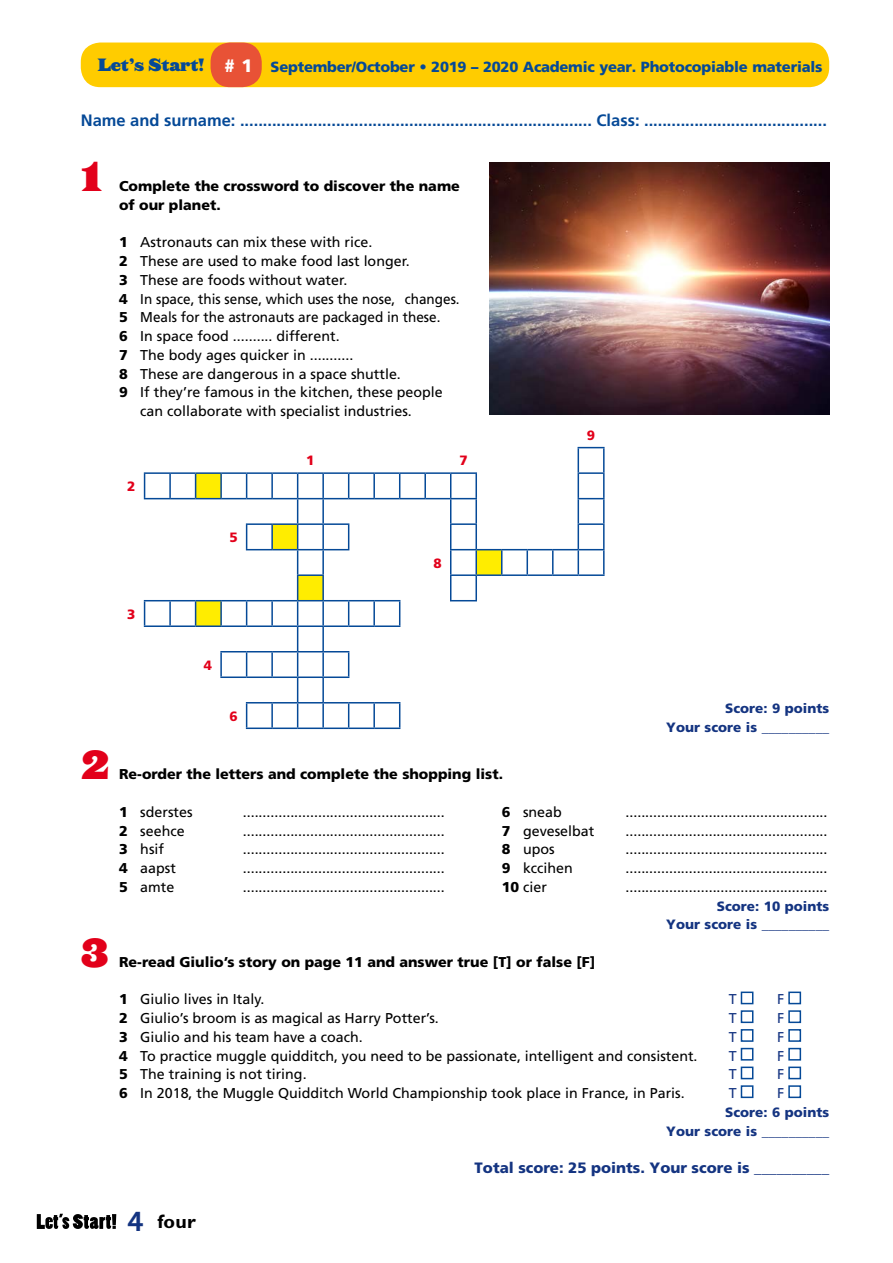
<style>
.page{position:relative;width:893px;height:1263px;background:#fff}
.page>*{position:absolute;margin:0;border:0;box-sizing:border-box;transform-origin:0 0}
.t1{font:37.5px "Saracen HTF Black";color:#e2001a}
.t2{font:27px "Museo 700";color:#143481}
.t3{font:700 19.5px "Gill Sans";color:#000}
.t4{font:700 16.5px "Frutiger";color:#054997}
.t5{font:16.5px "Saracen HTF Black";letter-spacing:-.005em;color:#054997}
.t6{font:900 15px "Frutiger";color:#143481}
.t7{font:900 14.7px "Frutiger";letter-spacing:-.015em;color:#054997}
.t8{font:14.25px "Frutiger";color:#000}
.t9{font:900 14.25px/18.8px "Frutiger";color:#000}
.t10{font:14.25px "Frutiger";color:#000;scale:.95 1}
.t11{font:14.25px "Frutiger";color:#143481}
.t12{font:900 13.5px/18.8px "Frutiger";color:#143481;text-align:right}
.t13{font:900 13.5px "Frutiger";color:#e2001a}
.s1{font-size:18px;color:#fff}
.s2{font-weight:900}
</style>
<div class="page">
<svg style="left:144px;top:447px;width:461px;height:280px"></svg>
<hr style="left:246px;top:727px;width:26px;height:2px;background:#054997">
<hr style="left:272px;top:727px;width:26px;height:2px;background:#054997">
<hr style="left:298px;top:727px;width:25px;height:2px;background:#054997">
<hr style="left:323px;top:727px;width:26px;height:2px;background:#054997">
<hr style="left:349px;top:727px;width:25px;height:2px;background:#054997">
<hr style="left:374px;top:727px;width:26px;height:2px;background:#054997">
<div style="left:741px;top:991px;width:12px;height:13px;border:2px solid #054997"></div>
<div style="left:788px;top:991px;width:13px;height:13px;border:2px solid #054997"></div>
<div style="left:741px;top:1010px;width:12px;height:13px;border:2px solid #054997"></div>
<div style="left:788px;top:1010px;width:13px;height:13px;border:2px solid #054997"></div>
<div style="left:741px;top:1029px;width:12px;height:13px;border:2px solid #054997"></div>
<div style="left:788px;top:1029px;width:13px;height:13px;border:2px solid #054997"></div>
<div style="left:741px;top:1048px;width:12px;height:12px;border:2px solid #054997"></div>
<div style="left:788px;top:1048px;width:13px;height:12px;border:2px solid #054997"></div>
<div style="left:741px;top:1066px;width:12px;height:13px;border:2px solid #054997"></div>
<div style="left:788px;top:1066px;width:13px;height:13px;border:2px solid #054997"></div>
<div style="left:741px;top:1085px;width:12px;height:13px;border:2px solid #054997"></div>
<div style="left:788px;top:1085px;width:13px;height:13px;border:2px solid #054997"></div>
<img style="left:489px;top:162px;width:340px;height:252px">
<div style="left:81px;top:43px;width:748px;height:44px;background:#fc0;border-radius:20px"></div>
<div style="left:211px;top:43px;width:51px;height:44px;background:#e85236;border-radius:20px"></div>
<svg style="left:37px;top:1214px;width:79px;height:15px"></svg>
<p class="t5" style="left:98px;top:53px;width:108px">Let’s Start!</p>
<p class="t7" style="left:224px;top:58px;width:600px"><span class="s1"># 1</span> September/October • 2019 – 2020 Academic year. Photocopiable materials</p>
<p class="t4" style="left:81px;top:111px;width:748px">Name and surname: ............................................................................. Class: ........................................</p>
<h1 class="t1" style="left:81px;top:151px;width:23px">1</h1>
<p class="t9" style="left:119px;top:176px;width:342px">Complete the crossword to discover the name of our planet.</p>
<p class="t8" style="left:119px;top:234px;width:255px"><span class="s2">1</span> Astronauts can mix these with rice.</p>
<p class="t8" style="left:119px;top:253px;width:292px"><span class="s2">2</span> These are used to make food last longer.</p>
<p class="t8" style="left:119px;top:272px;width:230px"><span class="s2">3</span> These are foods without water.</p>
<p class="t10" style="left:119px;top:290px;width:360px"><span class="s2">4</span> In space, this sense, which uses the nose, changes.</p>
<p class="t10" style="left:119px;top:309px;width:340px"><span class="s2">5</span> Meals for the astronauts are packaged in these.</p>
<p class="t8" style="left:119px;top:328px;width:222px"><span class="s2">6</span> In space food .......... different.</p>
<p class="t8" style="left:119px;top:346px;width:236px"><span class="s2">7</span> The body ages quicker in ...........</p>
<p class="t8" style="left:119px;top:365px;width:283px"><span class="s2">8</span> These are dangerous in a space shuttle.</p>
<p class="t8" style="left:119px;top:384px;width:325px"><span class="s2">9</span> If they’re famous in the kitchen, these people</p>
<p class="t8" style="left:140px;top:403px;width:273px">can collaborate with specialist industries.</p>
<p class="t13" style="left:127px;top:478px;width:10px">2</p>
<p class="t13" style="left:306px;top:452px;width:10px">1</p>
<p class="t13" style="left:459px;top:452px;width:10px">7</p>
<p class="t13" style="left:587px;top:427px;width:10px">9</p>
<p class="t13" style="left:127px;top:606px;width:10px">3</p>
<p class="t13" style="left:229px;top:529px;width:10px">5</p>
<p class="t13" style="left:433px;top:555px;width:10px">8</p>
<p class="t13" style="left:204px;top:657px;width:10px">4</p>
<h1 class="t1" style="left:81px;top:739px;width:31px">2</h1>
<h1 class="t1" style="left:81px;top:927px;width:29px">3</h1>
<p class="t13" style="left:229px;top:708px;width:10px">6</p>
<p class="t12" style="left:666px;top:698px;width:164px;line-height:19.5px">Score: 9 points<br>Your score is __________</p>
<p class="t9" style="left:119px;top:765px;width:385px">Re-order the letters and complete the shopping list.</p>
<p class="t8" style="left:119px;top:803px;width:75px"><span class="s2">1</span> sderstes</p>
<p class="t8" style="left:243px;top:803px;width:204px">...................................................</p>
<p class="t8" style="left:119px;top:822px;width:67px"><span class="s2">2</span> seehce</p>
<p class="t8" style="left:243px;top:822px;width:204px">...................................................</p>
<p class="t8" style="left:119px;top:841px;width:47px"><span class="s2">3</span> hsif</p>
<p class="t8" style="left:243px;top:841px;width:204px">...................................................</p>
<p class="t8" style="left:119px;top:860px;width:58px"><span class="s2">4</span> aapst</p>
<p class="t8" style="left:243px;top:860px;width:204px">...................................................</p>
<p class="t8" style="left:119px;top:878px;width:57px"><span class="s2">5</span> amte</p>
<p class="t8" style="left:243px;top:878px;width:204px">...................................................</p>
<p class="t8" style="left:502px;top:803px;width:62px"><span class="s2">6</span> sneab</p>
<p class="t8" style="left:625px;top:803px;width:204px">...................................................</p>
<p class="t8" style="left:502px;top:822px;width:94px"><span class="s2">7</span> geveselbat</p>
<p class="t8" style="left:625px;top:822px;width:204px">...................................................</p>
<p class="t8" style="left:502px;top:841px;width:54px"><span class="s2">8</span> upos</p>
<p class="t8" style="left:625px;top:841px;width:204px">...................................................</p>
<p class="t8" style="left:502px;top:860px;width:73px"><span class="s2">9</span> kccihen</p>
<p class="t8" style="left:625px;top:860px;width:204px">...................................................</p>
<p class="t8" style="left:502px;top:878px;width:47px"><span class="s2">10</span> cier</p>
<p class="t8" style="left:625px;top:878px;width:204px">...................................................</p>
<p class="t12" style="left:666px;top:896px;width:164px">Score: 10 points<br>Your score is __________</p>
<p class="t9" style="left:119px;top:952px;width:478px">Re-read Giulio’s story on page 11 and answer true [T] or false [F]</p>
<p class="t8" style="left:119px;top:991px;width:147px"><span class="s2">1</span> Giulio lives in Italy.</p>
<p class="t11" style="left:729px;top:991px;width:9px">T</p>
<p class="t11" style="left:777px;top:991px;width:9px">F</p>
<p class="t8" style="left:119px;top:1010px;width:321px"><span class="s2">2</span> Giulio’s broom is as magical as Harry Potter’s.</p>
<p class="t11" style="left:729px;top:1010px;width:9px">T</p>
<p class="t11" style="left:777px;top:1010px;width:9px">F</p>
<p class="t8" style="left:119px;top:1028px;width:245px"><span class="s2">3</span> Giulio and his team have a coach.</p>
<p class="t11" style="left:729px;top:1028px;width:9px">T</p>
<p class="t11" style="left:777px;top:1028px;width:9px">F</p>
<p class="t8" style="left:119px;top:1047px;width:580px"><span class="s2">4</span> To practice muggle quidditch, you need to be passionate, intelligent and consistent.</p>
<p class="t11" style="left:729px;top:1047px;width:9px">T</p>
<p class="t11" style="left:777px;top:1047px;width:9px">F</p>
<p class="t8" style="left:119px;top:1066px;width:189px"><span class="s2">5</span> The training is not tiring.</p>
<p class="t11" style="left:729px;top:1066px;width:9px">T</p>
<p class="t11" style="left:777px;top:1066px;width:9px">F</p>
<p class="t8" style="left:119px;top:1085px;width:567px"><span class="s2">6</span> In 2018, the Muggle Quidditch World Championship took place in France, in Paris.</p>
<p class="t11" style="left:729px;top:1085px;width:9px">T</p>
<p class="t11" style="left:777px;top:1085px;width:9px">F</p>
<p class="t12" style="left:666px;top:1102px;width:164px">Score: 6 points<br>Your score is __________</p>
<p class="t6" style="left:475px;top:1159px;width:356px">Total score: 25 points. Your score is __________</p>
<h2 class="t2" style="left:128px;top:1207px;width:17px">4</h2>
<h3 class="t3" style="left:157px;top:1210px;width:40px">four</h3>
</div>
